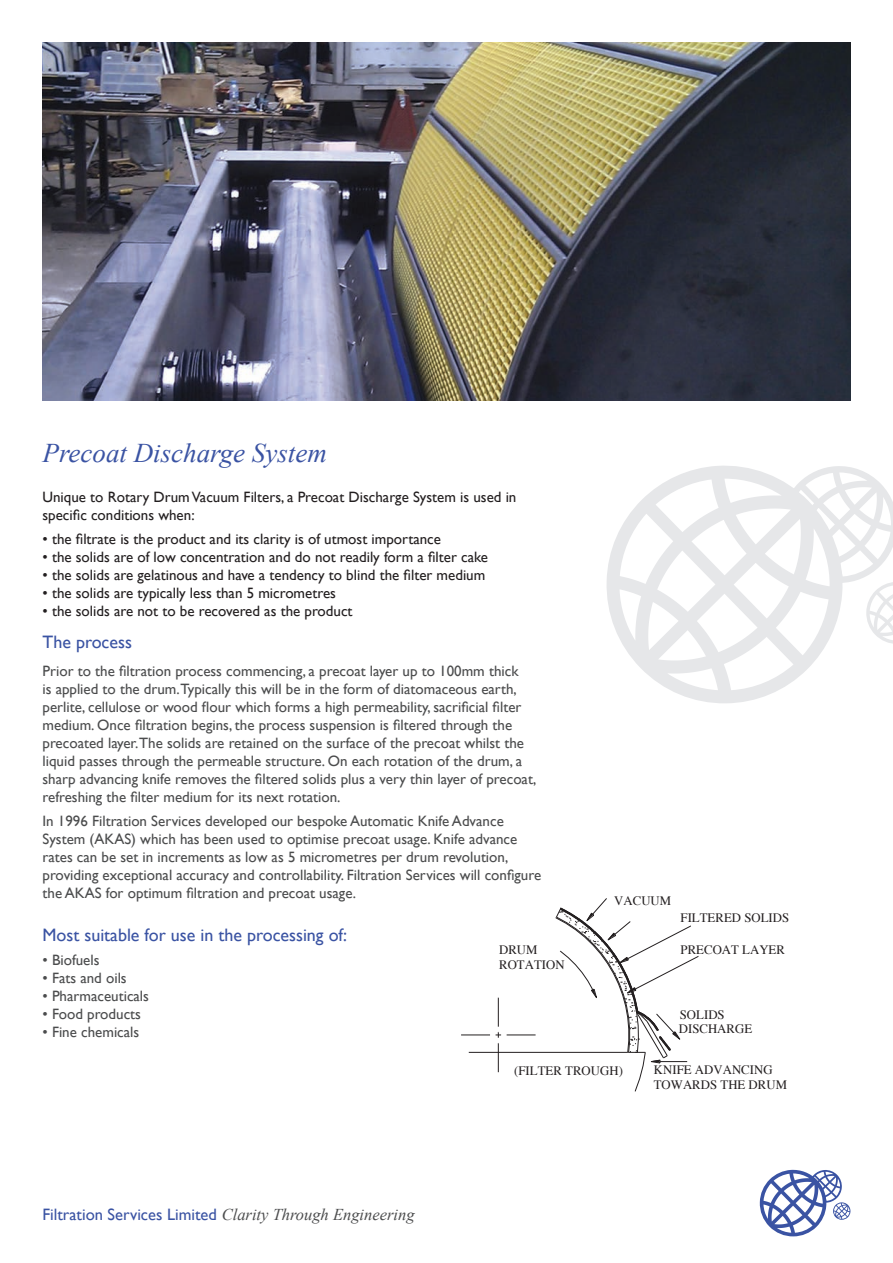
<style>
.page{position:relative;width:893px;height:1263px;background:#fff}
.page>*{position:absolute;margin:0;border:0;box-sizing:border-box;transform-origin:0 0}
.t1{font:italic 27px "Times New Roman";color:#3a53a3}
.t2{font:18px "Gill Sans";color:#3a53a3}
.t3{font:16.5px "Gill Sans";color:#3a53a3}
.t4{font:15px/18px "Gill Sans";color:#4b4c4d}
.t5{font:15px "Gill Sans";color:#231f20}
.t6{font:12.75px/14.5px "Times";color:#231f20}
.s1{font-family:"Times New Roman";font-style:italic;color:#4b4c4d}
</style>
<div class="page">
<svg style="left:760px;top:1169px;width:91px;height:67px"></svg>
<img style="left:43px;top:43px;width:807px;height:358px">
<svg style="left:606px;top:466px;width:220px;height:237px"></svg>
<svg style="left:791px;top:466px;width:102px;height:178px"></svg>
<svg style="left:461px;top:1035px;width:29px;height:1px"></svg>
<svg style="left:496px;top:998px;width:5px;height:74px"></svg>
<svg style="left:507px;top:1035px;width:29px;height:1px"></svg>
<hr style="left:469px;top:1052px;width:159px;height:1px;background:#231f20">
<svg style="left:556px;top:898px;width:142px;height:193px"></svg>
<p class="t1" style="left:43px;top:437px;width:286px">Precoat Discharge System</p>
<p class="t5" style="left:43px;top:488px;width:475px">Unique to Rotary Drum Vacuum Filters, a Precoat Discharge System is used in</p>
<p class="t5" style="left:43px;top:506px;width:154px">specific conditions when:</p>
<p class="t5" style="left:43px;top:530px;width:400px">• the filtrate is the product and its clarity is of utmost importance</p>
<p class="t5" style="left:43px;top:548px;width:447px">• the solids are of low concentration and do not readily form a filter cake</p>
<p class="t5" style="left:43px;top:566px;width:444px">• the solids are gelatinous and have a tendency to blind the filter medium</p>
<p class="t5" style="left:43px;top:584px;width:295px">• the solids are typically less than 5 micrometres</p>
<p class="t5" style="left:43px;top:602px;width:312px">• the solids are not to be recovered as the product</p>
<p class="t2" style="left:43px;top:631px;width:91px">The process</p>
<p class="t4" style="left:43px;top:661px;width:495px">Prior to the filtration process commencing, a precoat layer up to 100mm thick<br>is applied to the drum.Typically this will be in the form of diatomaceous earth, perlite, cellulose or wood flour which forms a high permeability, sacrificial filter medium. Once filtration begins, the process suspension is filtered through the precoated layer.The solids are retained on the surface of the precoat whilst the liquid passes through the permeable structure. On each rotation of the drum, a sharp advancing knife removes the filtered solids plus a very thin layer of precoat, refreshing the filter medium for its next rotation.</p>
<p class="t4" style="left:43px;top:811px;width:463px">In 1996 Filtration Services developed our bespoke Automatic Knife Advance</p>
<p class="t4" style="left:43px;top:829px;width:476px">System (AKAS) which has been used to optimise precoat usage. Knife advance rates can be set in increments as low as 5 micrometres per drum revolution,</p>
<p class="t4" style="left:43px;top:865px;width:500px">providing exceptional accuracy and controllability. Filtration Services will configure the AKAS for optimum filtration and precoat usage.</p>
<p class="t2" style="left:43px;top:924px;width:306px">Most suitable for use in the processing of:</p>
<p class="t4" style="left:43px;top:951px;width:58px">• Biofuels</p>
<p class="t4" style="left:43px;top:969px;width:86px">• Fats and oils</p>
<p class="t4" style="left:43px;top:987px;width:108px">• Pharmaceuticals</p>
<p class="t4" style="left:43px;top:1005px;width:100px">• Food products</p>
<p class="t4" style="left:43px;top:1023px;width:98px">• Fine chemicals</p>
<p class="t6" style="left:614px;top:894px;width:59px">VACUUM</p>
<p class="t6" style="left:680px;top:911px;width:110px">FILTERED SOLIDS</p>
<p class="t6" style="left:680px;top:943px;width:106px">PRECOAT LAYER</p>
<p class="t6" style="left:499px;top:943px;width:67px">DRUM<br>ROTATION</p>
<p class="t6" style="left:679px;top:1008px;width:75px">SOLIDS<br>DISCHARGE</p>
<p class="t6" style="left:654px;top:1064px;width:135px">KNIFE ADVANCING<br>TOWARDS THE DRUM</p>
<p class="t6" style="left:514px;top:1064px;width:110px">(FILTER TROUGH)</p>
<p class="t3" style="left:43px;top:1205px;width:374px">Filtration Services Limited <span class="s1">Clarity Through Engineering</span></p>
</div>
